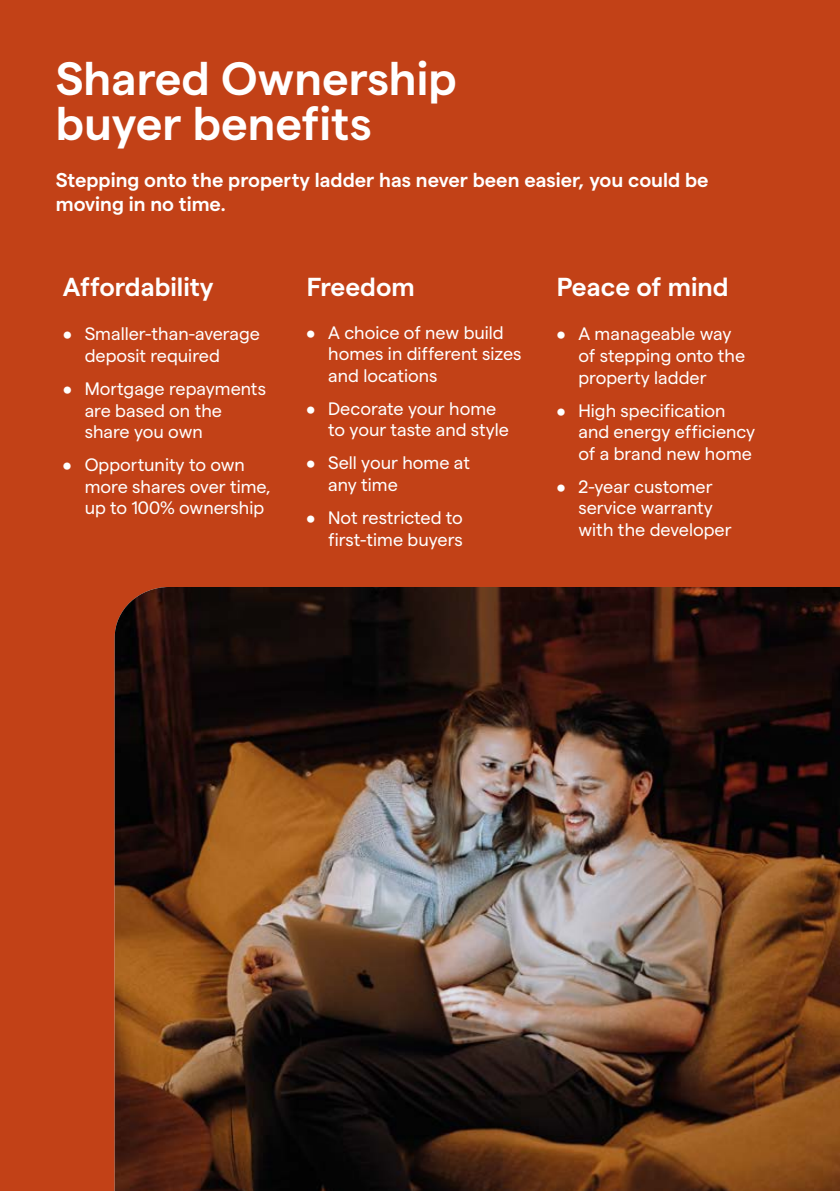
<style>
.page{position:relative;width:840px;height:1191px;background:#fff}
.page>*{position:absolute;margin:0;border:0;box-sizing:border-box;transform-origin:0 0}
.t1{font:600 46.8px/45px "Matter";color:#fff}
.t2{font:600 26px "Matter";color:#fff}
.t3{font:600 20px/24px "Matter";color:#fff}
.t4{font:18px/21.6px "Matter";color:#fff}
</style>
<div class="page">
<div style="left:0;top:0;width:839px;height:1191px;background:#c24117"></div>
<img style="left:115px;top:587px;width:724px;height:604px">
<hr style="left:839px;top:0;width:1px;height:897px;background:#fac5a4">
<h1 class="t1" style="left:56px;top:52px;width:402px">Shared Ownership buyer benefits</h1>
<p class="t3" style="left:56px;top:166px;width:654px">Stepping onto the property ladder has never been easier, you could be moving in no time.</p>
<h2 class="t2" style="left:63px;top:268px;width:152px">Affordability</h2>
<h2 class="t2" style="left:306px;top:268px;width:110px">Freedom</h2>
<p class="t4" style="left:85px;top:322px;width:177px;text-indent:-22px">• Smaller-than-average deposit required</p>
<p class="t4" style="left:85px;top:376px;width:183px;text-indent:-22px">• Mortgage repayments are based on the share you own</p>
<p class="t4" style="left:85px;top:452px;width:187px;text-indent:-22px">• Opportunity to own more shares over time, up to 100% ownership</p>
<p class="t4" style="left:328px;top:320px;width:195px;text-indent:-22px">• A choice of new build homes in different sizes and locations</p>
<p class="t4" style="left:328px;top:396px;width:182px;text-indent:-22px">• Decorate your home to your taste and style</p>
<p class="t4" style="left:328px;top:451px;width:143px;text-indent:-22px">• Sell your home at any time</p>
<p class="t4" style="left:306px;top:505px;width:158px;text-align:right">• Not restricted to first-time buyers</p>
<h2 class="t2" style="left:556px;top:268px;width:173px">Peace of mind</h2>
<p class="t4" style="left:578px;top:322px;width:168px;text-indent:-22px">• A manageable way of stepping onto the property ladder</p>
<p class="t4" style="left:578px;top:398px;width:178px;text-indent:-22px">• High specification and energy efficiency of a brand new home</p>
<p class="t4" style="left:578px;top:474px;width:154px;text-indent:-22px">• 2-year customer service warranty with the developer</p>
</div>
